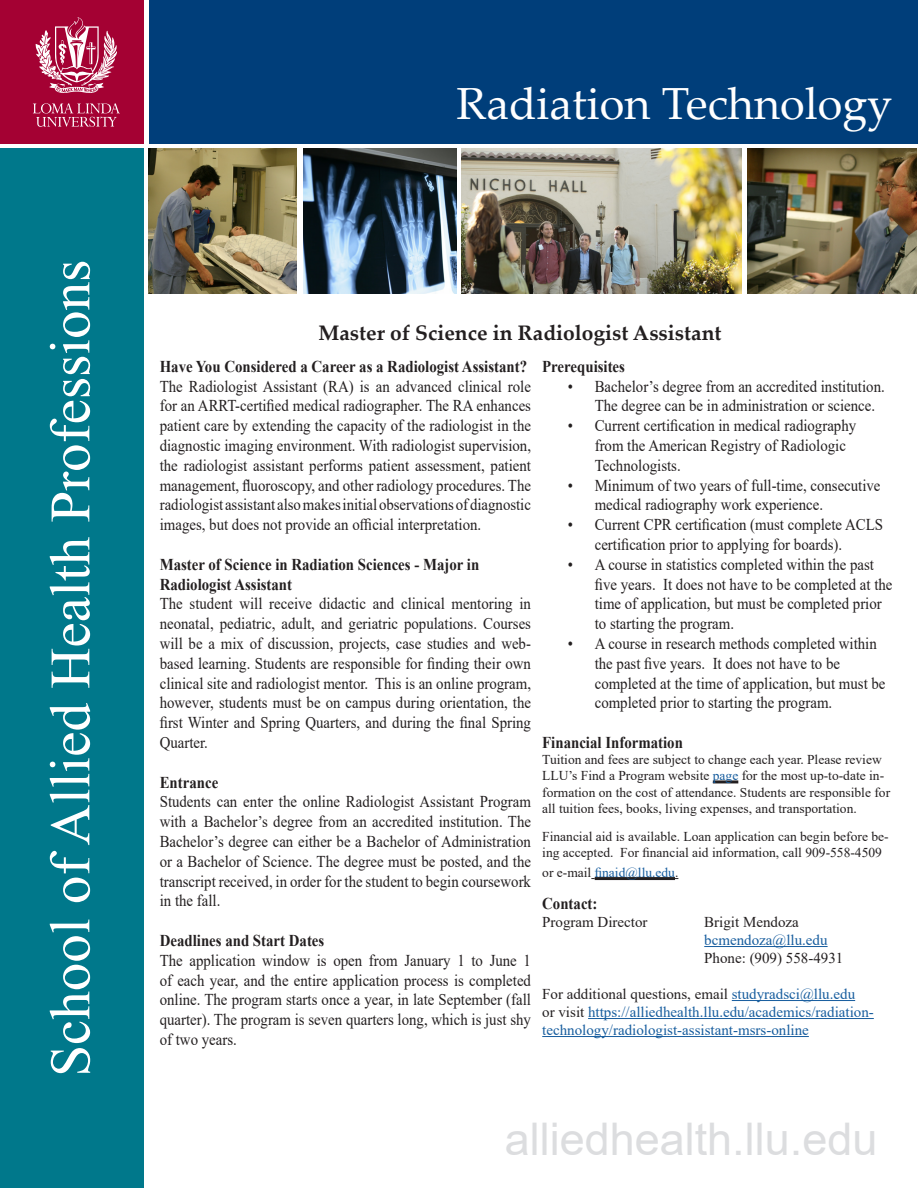
<style>
.page{position:relative;width:918px;height:1188px;background:#fff}
.page>*{position:absolute;margin:0;border:0;box-sizing:border-box;transform-origin:0 0}
.t1{font:57px "Times New Roman";color:#fff}
.t2{font:45px "Arial";color:#dcdddf}
.t3{font:45px "Palatino Linotype";color:#fff}
.t4{font:700 21px "Palatino Linotype";color:#231f20}
.t5{font:16.5px/19.8px "Times New Roman";color:#231f20;scale:.9 1}
.t6{font:700 16.5px/19.8px "Times New Roman";color:#231f20;scale:.9 1}
.t7{font:15px/18px "Times New Roman";color:#175d9e}
.t8{font:15px "Times New Roman";color:#231f20}
.t9{font:13.5px/16.2px "Times New Roman";color:#231f20}
.t10{font:13.5px "Times New Roman";color:#175d9e}
.s1{color:#175d9e}
.s2{color:#231f20}
</style>
<div class="page">
<div style="left:0;top:148px;width:144px;height:1040px;background:#00788b"></div>
<div style="left:0;top:0;width:144px;height:144px;background:#a40133"></div>
<svg style="left:33px;top:103px;width:87px;height:24px"></svg>
<svg style="left:35px;top:17px;width:82px;height:76px"></svg>
<div style="left:149px;top:0;width:769px;height:144px;background:#003e7a"></div>
<img style="left:462px;top:148px;width:280px;height:145px">
<img style="left:148px;top:148px;width:149px;height:145px">
<img style="left:747px;top:148px;width:169px;height:145px">
<img style="left:304px;top:148px;width:152px;height:145px">
<hr style="left:713px;top:780px;width:25px;height:3px;background:#231f20">
<hr style="left:595px;top:877px;width:80px;height:3px;background:#231f20">
<hr style="left:704px;top:946px;width:124px;height:1px;background:#175d9e">
<hr style="left:732px;top:1000px;width:123px;height:1px;background:#175d9e">
<hr style="left:588px;top:1018px;width:286px;height:1px;background:#175d9e">
<hr style="left:542px;top:1036px;width:267px;height:1px;background:#175d9e">
<p class="t1" style="left:30px;top:1077px;width:818px;rotate:-90deg">School of Allied Health Professions</p>
<p class="t3" style="left:456px;top:72px;width:438px">Radiation Technology</p>
<p class="t4" style="left:318px;top:318px;width:405px">Master of Science in Radiologist Assistant</p>
<p class="t6" style="left:160px;top:356px;width:410px">Have You Considered a Career as a Radiologist Assistant?</p>
<p class="t5" style="left:160px;top:376px;width:414px;text-align:justify">The Radiologist Assistant (RA) is an advanced clinical role for an ARRT-certified medical radiographer. The RA enhances patient care by extending the capacity of the radiologist in the diagnostic imaging environment. With radiologist supervision, the radiologist assistant performs patient assessment, patient management, fluoroscopy, and other radiology procedures. The radiologist assistant also makes initial observations of diagnostic images, but does not provide an official interpretation.</p>
<p class="t6" style="left:160px;top:554px;width:357px">Master of Science in Radiation Sciences - Major in<br>Radiologist Assistant</p>
<p class="t5" style="left:160px;top:594px;width:414px;text-align:justify">The student will receive didactic and clinical mentoring in neonatal, pediatric, adult, and geriatric populations. Courses will be a mix of discussion, projects, case studies and web&shy;based learning. Students are responsible for finding their own clinical site and radiologist mentor. This is an online program, however, students must be on campus during orientation, the first Winter and Spring Quarters, and during the final Spring Quarter.</p>
<p class="t6" style="left:160px;top:772px;width:67px">Entrance</p>
<p class="t5" style="left:160px;top:792px;width:414px;text-align:justify">Students can enter the online Radiologist Assistant Program with a Bachelor’s degree from an accredited institution. The Bachelor’s degree can either be a Bachelor of Administration or a Bachelor of Science. The degree must be posted, and the transcript received, in order for the student to begin coursework in the fall.</p>
<p class="t6" style="left:160px;top:930px;width:184px">Deadlines and Start Dates</p>
<p class="t5" style="left:160px;top:950px;width:414px;text-align:justify">The application window is open from January 1 to June 1 of each year, and the entire application process is completed online. The program starts once a year, in late September (fall quarter). The program is seven quarters long, which is just shy of two years.</p>
<p class="t6" style="left:542px;top:356px;width:93px">Prerequisites</p>
<p class="t5" style="left:595px;top:376px;width:324px;text-indent:-27px">• Bachelor’s degree from an accredited institution.<br>The degree can be in administration or science.</p>
<p class="t5" style="left:595px;top:415px;width:292px;text-indent:-27px">• Current certification in medical radiography from the American Registry of Radiologic<br>Technologists.</p>
<p class="t5" style="left:595px;top:475px;width:319px;text-indent:-27px">• Minimum of two years of full-time, consecutive medical radiography work experience.</p>
<p class="t5" style="left:595px;top:514px;width:322px;text-indent:-27px">• Current CPR certification (must complete ACLS certification prior to applying for boards).</p>
<p class="t5" style="left:595px;top:554px;width:332px;text-indent:-27px">• A course in statistics completed within the past five years. It does not have to be completed at the time of application, but must be completed prior to starting the program.</p>
<p class="t5" style="left:595px;top:633px;width:325px;text-indent:-27px">• A course in research methods completed within the past five years. It does not have to be completed at the time of application, but must be completed prior to starting the program.</p>
<p class="t6" style="left:542px;top:732px;width:158px">Financial Information</p>
<p class="t9" style="left:542px;top:751px;width:349px">Tuition and fees are subject to change each year. Please review LLU’s Find a Program website <span class="s1">page</span> for the most up-to-date in&shy;formation on the cost of attendance. Students are responsible for all tuition fees, books, living expenses, and transportation.</p>
<p class="t9" style="left:542px;top:828px;width:348px">Financial aid is available. Loan application can begin before be&shy;ing accepted. For financial aid information, call 909-558-4509</p>
<p class="t10" style="left:542px;top:863px;width:138px"><span class="s2">or e-mail</span> finaid@llu.edu<span class="s2">.</span></p>
<p class="t6" style="left:542px;top:893px;width:63px">Contact:</p>
<p class="t8" style="left:542px;top:911px;width:107px">Program Director</p>
<p class="t8" style="left:704px;top:911px;width:96px">Brigit Mendoza</p>
<p class="t7" style="left:704px;top:930px;width:125px">bcmendoza@llu.edu</p>
<p class="t8" style="left:704px;top:947px;width:141px">Phone: (909) 558-4931</p>
<p class="t8" style="left:542px;top:983px;width:314px">For additional questions, email <span class="s1">studyradsci@llu.edu</span></p>
<p class="t7" style="left:542px;top:1002px;width:333px"><span class="s2">or visit</span> https://alliedhealth.llu.edu/academics/radiation&shy;technology/radiologist-assistant-msrs-online</p>
<p class="t2" style="left:505px;top:1108px;width:374px">alliedhealth.llu.edu</p>
</div>
